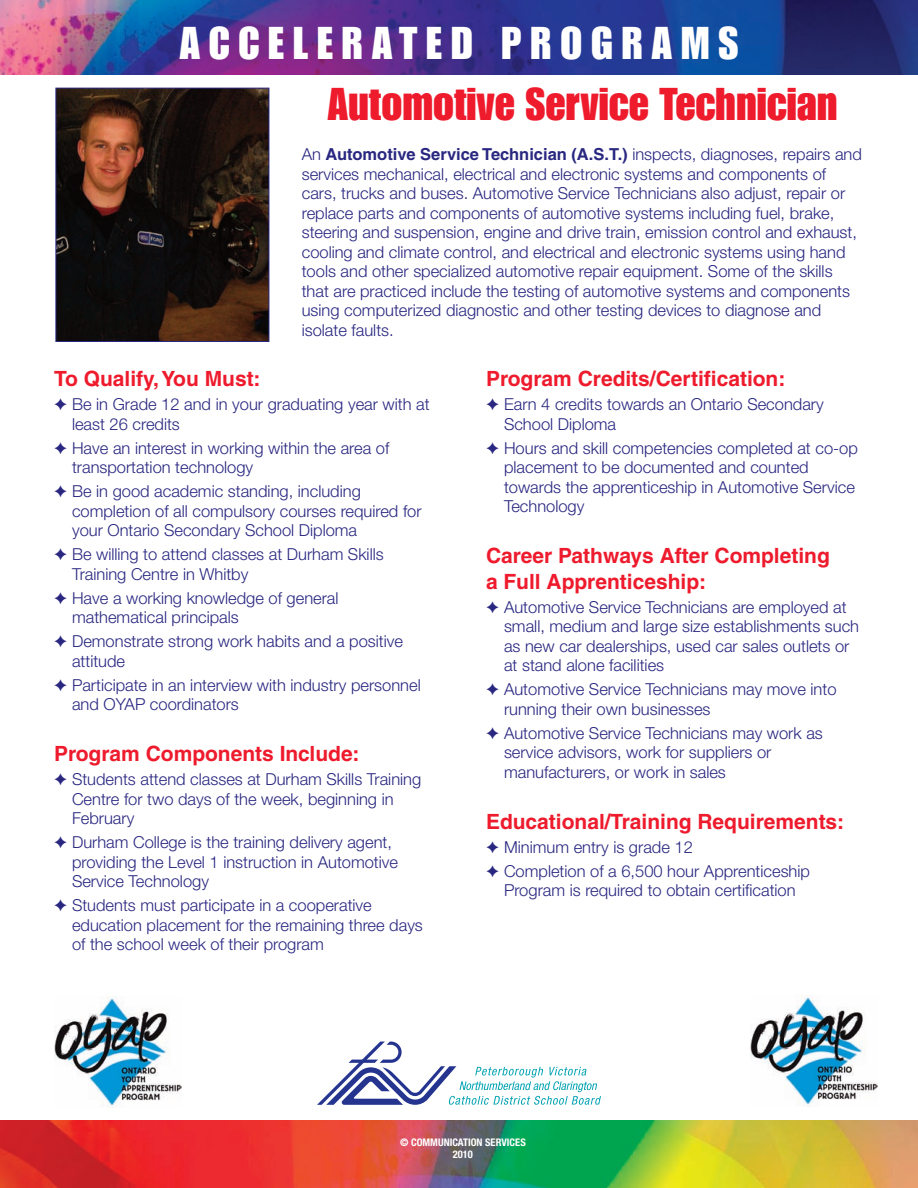
<style>
.page{position:relative;width:918px;height:1188px;background:#fff}
.page>*{position:absolute;margin:0;border:0;box-sizing:border-box;transform-origin:0 0}
.t1{font:45px "Impact";color:#ee1b2d}
.t2{font:45px "Impact";letter-spacing:.2em;color:#fff}
.t3{font:700 21px/25.5px "Helvetica";color:#ee1b2d}
.t4{font:300 16.5px/19.5px "Helvetica Neue";color:#292780}
.t5{font:700 16.5px "Helvetica";color:#292780}
.t6{font:700 condensed 10.5px/12px "Helvetica Neue";color:#fff;text-align:center}
.s1{font-family:"Helvetica Neue";font-weight:300}
</style>
<div class="page">
<img style="left:0;top:0;width:918px;height:74px">
<img style="left:0;top:1120px;width:918px;height:68px">
<svg style="left:317px;top:1042px;width:284px;height:63px"></svg>
<img style="left:750px;top:995px;width:128px;height:112px">
<img style="left:54px;top:996px;width:127px;height:112px">
<img style="left:58px;top:90px;width:209px;height:250px">
<div style="left:56px;top:88px;width:213px;height:254px;border:1px solid #292780"></div>
<h1 class="t2" style="left:179px;top:27px;width:561px">ACCELERATED PROGRAMS</h1>
<h1 class="t1" style="left:327px;top:88px;width:512px">Automotive Service Technician</h1>
<p class="t5" style="left:302px;top:148px;width:562px"><span class="s1">An</span> Automotive Service Technician (A.S.T.) <span class="s1">inspects, diagnoses, repairs and</span></p>
<p class="t4" style="left:302px;top:164px;width:557px">services mechanical, electrical and electronic systems and components of cars, trucks and buses. Automotive Service Technicians also adjust, repair or replace parts and components of automotive systems including fuel, brake, steering and suspension, engine and drive train, emission control and exhaust, cooling and climate control, and electrical and electronic systems using hand tools and other specialized automotive repair equipment. Some of the skills that are practiced include the testing of automotive systems and components using computerized diagnostic and other testing devices to diagnose and isolate faults.</p>
<p class="t3" style="left:54px;top:368px;width:208px">To Qualify,You Must:</p>
<p class="t4" style="left:72px;top:394px;width:359px;text-indent:-18px">✦ Be in Grade 12 and in your graduating year with at least 26 credits</p>
<p class="t4" style="left:72px;top:438px;width:319px;text-indent:-18px">✦ Have an interest in working within the area of transportation technology</p>
<p class="t4" style="left:72px;top:481px;width:351px;text-indent:-18px">✦ Be in good academic standing, including completion of all compulsory courses required for your Ontario Secondary School Diploma</p>
<p class="t4" style="left:72px;top:544px;width:313px;text-indent:-18px">✦ Be willing to attend classes at Durham Skills<br>Training Centre in Whitby</p>
<p class="t4" style="left:72px;top:588px;width:268px;text-indent:-18px">✦ Have a working knowledge of general mathematical principals</p>
<p class="t4" style="left:72px;top:631px;width:332px;text-indent:-18px">✦ Demonstrate strong work habits and a positive attitude</p>
<p class="t4" style="left:72px;top:675px;width:350px;text-indent:-18px">✦ Participate in an interview with industry personnel and OYAP coordinators</p>
<p class="t3" style="left:54px;top:743px;width:307px">Program Components Include:</p>
<p class="t4" style="left:72px;top:769px;width:351px;text-indent:-18px">✦ Students attend classes at Durham Skills Training<br>Centre for two days of the week, beginning in<br>February</p>
<p class="t4" style="left:72px;top:832px;width:328px;text-indent:-18px">✦ Durham College is the training delivery agent, providing the Level 1 instruction in Automotive<br>Service Technology</p>
<p class="t4" style="left:72px;top:895px;width:352px;text-indent:-18px">✦ Students must participate in a cooperative education placement for the remaining three days of the school week of their program</p>
<p class="t3" style="left:486px;top:368px;width:301px">Program Credits/Certification:</p>
<p class="t4" style="left:504px;top:394px;width:321px;text-indent:-18px">✦ Earn 4 credits towards an Ontario Secondary<br>School Diploma</p>
<p class="t4" style="left:504px;top:438px;width:355px;text-indent:-18px">✦ Hours and skill competencies completed at co-op placement to be documented and counted towards the apprenticeship in Automotive Service Technology</p>
<p class="t3" style="left:486px;top:545px;width:345px">Career Pathways After Completing a Full Apprenticeship:</p>
<p class="t4" style="left:504px;top:597px;width:357px;text-indent:-18px">✦ Automotive Service Technicians are employed at small, medium and large size establishments such as new car dealerships, used car sales outlets or at stand alone facilities</p>
<p class="t4" style="left:504px;top:679px;width:334px;text-indent:-18px">✦ Automotive Service Technicians may move into running their own businesses</p>
<p class="t4" style="left:504px;top:723px;width:320px;text-indent:-18px">✦ Automotive Service Technicians may work as service advisors, work for suppliers or manufacturers, or work in sales</p>
<p class="t3" style="left:486px;top:810px;width:360px">Educational/Training Requirements:</p>
<p class="t4" style="left:486px;top:834px;width:325px;line-height:24px">✦ Minimum entry is grade 12<br>✦ Completion of a 6,500 hour Apprenticeship</p>
<p class="t4" style="left:504px;top:880px;width:293px">Program is required to obtain certification</p>
<p class="t6" style="left:400px;top:1137px;width:127px">© COMMUNICATION SERVICES<br>2010</p>
</div>
